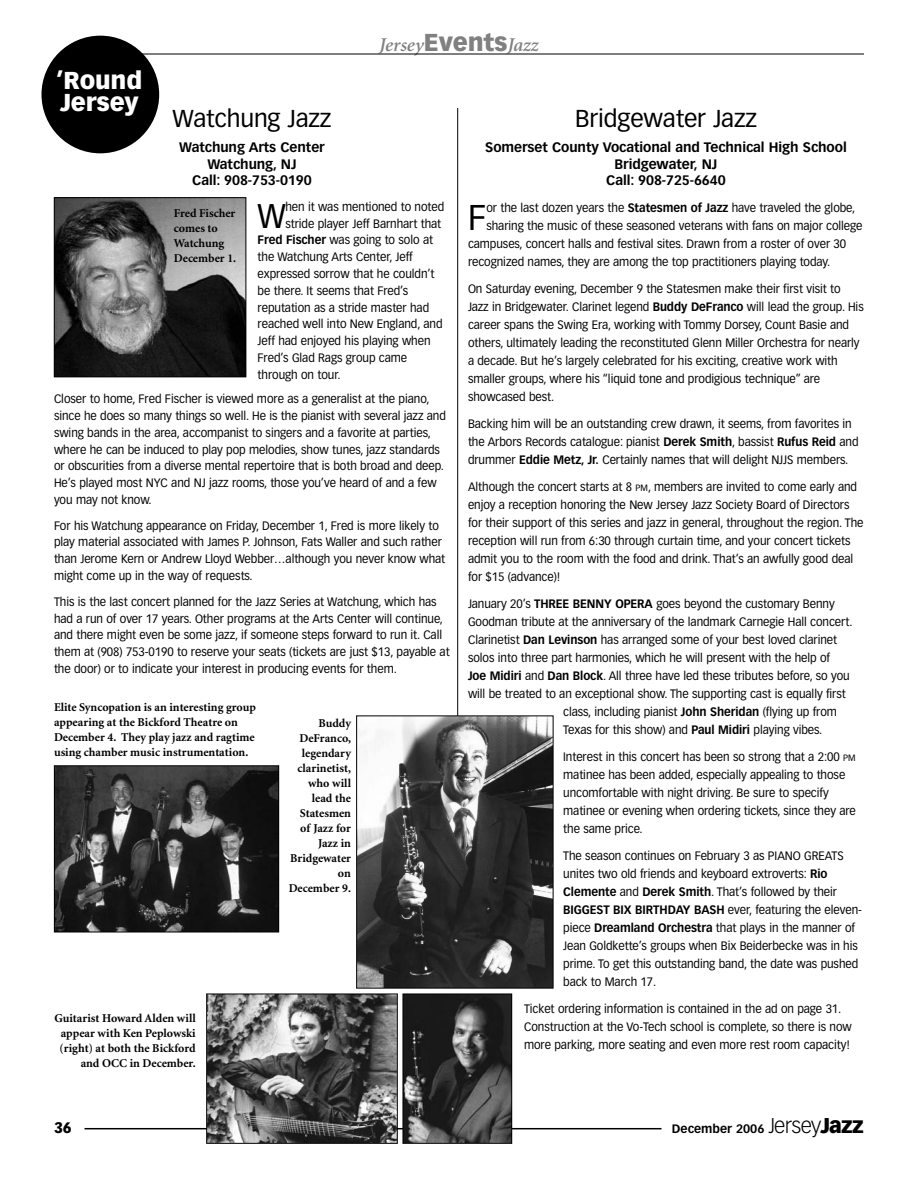
<style>
.page{position:relative;width:918px;height:1188px;background:#fff}
.page>*{position:absolute;margin:0;border:0;box-sizing:border-box;transform-origin:0 0}
.t1{font:35.1px "Vectora LH";color:#000;scale:.95 1}
.t2{font:33.6px "Vectora LH";color:#000;scale:.95 1}
.t3{font:24px "Vectora LH";letter-spacing:-.005em;color:#000}
.t4{font:900 24px/22.5px "Vectora LH";letter-spacing:-.005em;color:#fff}
.t5{font:italic 600 19.5px "Minion";color:#808080}
.t6{font:900 15px "Vectora LH";color:#000}
.t7{font:700 13.5px/16.5px "Vectora LH";letter-spacing:-.005em;color:#000;text-align:center}
.t8{font:12px/18px "Vectora LH";letter-spacing:-.005em;color:#000;scale:.95 1}
.t9{font:700 12px/15px "Minion";color:#000}
.t10{font:700 12px "Vectora LH";color:#000}
.s1{font-family:"Vectora LH";font-weight:900;font-style:normal;font-size:24px}
.s2{font-weight:700}
.s3{font-size:9px}
.s4{font-weight:300;font-size:21px}
.s5{font-weight:900;font-size:21px}
</style>
<div class="page">
<hr style="left:85px;top:1128px;width:577px;height:1px;background:#000">
<hr style="left:457px;top:108px;width:1px;height:612px;background:#000">
<hr style="left:72px;top:54px;width:792px;height:1px;background:#000">
<div style="left:42px;top:36px;width:117px;height:117px;background:#000;border-radius:50%"></div>
<img style="left:56px;top:199px;width:188px;height:176px">
<div style="left:54px;top:197px;width:192px;height:180px;border:1px solid #000"></div>
<img style="left:358px;top:718px;width:194px;height:269px">
<div style="left:356px;top:716px;width:198px;height:273px;border:1px solid #000"></div>
<img style="left:56px;top:767px;width:221px;height:163px">
<div style="left:54px;top:765px;width:225px;height:167px;border:1px solid #000"></div>
<img style="left:405px;top:996px;width:105px;height:146px">
<div style="left:403px;top:994px;width:109px;height:150px;border:1px solid #000"></div>
<img style="left:208px;top:996px;width:188px;height:146px">
<div style="left:206px;top:994px;width:192px;height:150px;border:1px solid #000"></div>
<h3 class="t5" style="left:379px;top:37px;width:161px">Jersey<span class="s1">Events</span>Jazz</h3>
<h3 class="t4" style="left:56px;top:71px;width:87px">’Round<br>Jersey</h3>
<h3 class="t3" style="left:173px;top:108px;width:160px">Watchung Jazz</h3>
<p class="t7" style="left:179px;top:140px;width:147px">Watchung Arts Center<br>Watchung, NJ<br>Call: 908-753-0190</p>
<h2 class="t2" style="left:258px;top:202px;width:31px">W</h2>
<p class="t8" style="left:285px;top:198px;width:169px">hen it was mentioned to noted</p>
<p class="t9" style="left:174px;top:207px;width:64px">Fred Fischer comes to<br>Watchung<br>December 1.</p>
<p class="t8" style="left:285px;top:215px;width:166px">stride player Jeff Barnhart that</p>
<p class="t8" style="left:258px;top:232px;width:186px"><span class="s2">Fred Fischer</span> was going to solo at</p>
<p class="t8" style="left:258px;top:249px;width:165px">the Watchung Arts Center, Jeff</p>
<p class="t8" style="left:258px;top:266px;width:188px">expressed sorrow that he couldn’t</p>
<p class="t8" style="left:258px;top:282px;width:160px">be there. It seems that Fred’s</p>
<p class="t8" style="left:258px;top:299px;width:182px">reputation as a stride master had</p>
<p class="t8" style="left:258px;top:316px;width:196px">reached well into New England, and</p>
<p class="t8" style="left:258px;top:333px;width:184px">Jeff had enjoyed his playing when</p>
<p class="t8" style="left:258px;top:350px;width:159px">Fred’s Glad Rags group came</p>
<p class="t8" style="left:258px;top:366px;width:89px">through on tour.</p>
<p class="t8" style="left:54px;top:391px;width:414px;line-height:16.8px">Closer to home, Fred Fischer is viewed more as a generalist at the piano, since he does so many things so well. He is the pianist with several jazz and swing bands in the area, accompanist to singers and a favorite at parties, where he can be induced to play pop melodies, show tunes, jazz standards or obscurities from a diverse mental repertoire that is both broad and deep.<br>He’s played most NYC and NJ jazz rooms, those you’ve heard of and a few you may not know.</p>
<p class="t8" style="left:54px;top:518px;width:413px;line-height:16.8px">For his Watchung appearance on Friday, December 1, Fred is more likely to play material associated with James P. Johnson, Fats Waller and such rather than Jerome Kern or Andrew Lloyd Webber…although you never know what might come up in the way of requests.</p>
<p class="t8" style="left:54px;top:594px;width:418px;line-height:16.8px">This is the last concert planned for the Jazz Series at Watchung, which has had a run of over 17 years. Other programs at the Arts Center will continue, and there might even be some jazz, if someone steps forward to run it. Call them at (908) 753-0190 to reserve your seats (tickets are just $13, payable at the door) or to indicate your interest in producing events for them.</p>
<p class="t9" style="left:54px;top:700px;width:204px">Elite Syncopation is an interesting group appearing at the Bickford Theatre on December 4. They play jazz and ragtime using chamber music instrumentation.</p>
<p class="t9" style="left:289px;top:717px;width:64px;text-align:right">Buddy<br>DeFranco, legendary clarinetist, who will lead the<br>Statesmen of Jazz for<br>Jazz in<br>Bridgewater on<br>December 9.</p>
<p class="t9" style="left:55px;top:1012px;width:143px;text-align:right">Guitarist Howard Alden will appear with Ken Peplowski (right) at both the Bickford and OCC in December.</p>
<h3 class="t3" style="left:575px;top:108px;width:183px">Bridgewater Jazz</h3>
<p class="t7" style="left:485px;top:140px;width:363px">Somerset County Vocational and Technical High School<br>Bridgewater, NJ<br>Call: 908-725-6640</p>
<h1 class="t1" style="left:468px;top:203px;width:21px">F</h1>
<p class="t8" style="left:486px;top:200px;width:390px">or the last dozen years the <span class="s2">Statesmen of Jazz</span> have traveled the globe,</p>
<p class="t8" style="left:486px;top:218px;width:398px">sharing the music of these seasoned veterans with fans on major college</p>
<p class="t8" style="left:468px;top:236px;width:400px">campuses, concert halls and festival sites. Drawn from a roster of over 30</p>
<p class="t8" style="left:468px;top:254px;width:383px">recognized names, they are among the top practitioners playing today.</p>
<p class="t8" style="left:468px;top:281px;width:418px">On Saturday evening, December 9 the Statesmen make their first visit to Jazz in Bridgewater. Clarinet legend <span class="s2">Buddy DeFranco</span> will lead the group. His career spans the Swing Era, working with Tommy Dorsey, Count Basie and others, ultimately leading the reconstituted Glenn Miller Orchestra for nearly a decade. But he’s largely celebrated for his exciting, creative work with smaller groups, where his “liquid tone and prodigious technique” are showcased best.</p>
<p class="t8" style="left:468px;top:416px;width:413px">Backing him will be an outstanding crew drawn, it seems, from favorites in the Arbors Records catalogue: pianist <span class="s2">Derek Smith</span>, bassist <span class="s2">Rufus Reid</span> and drummer <span class="s2">Eddie Metz, Jr.</span> Certainly names that will delight NJJS members.</p>
<p class="t8" style="left:468px;top:478px;width:418px">Although the concert starts at 8 <span class="s3">PM</span>, members are invited to come early and enjoy a reception honoring the New Jersey Jazz Society Board of Directors for their support of this series and jazz in general, throughout the region. The reception will run from 6:30 through curtain time, and your concert tickets admit you to the room with the food and drink. That’s an awfully good deal for $15 (advance)!</p>
<p class="t8" style="left:468px;top:595px;width:388px">January 20’s <span class="s2">THREE BENNY OPERA</span> goes beyond the customary Benny</p>
<p class="t8" style="left:468px;top:613px;width:406px">Goodman tribute at the anniversary of the landmark Carnegie Hall concert.</p>
<p class="t8" style="left:468px;top:631px;width:390px">Clarinetist <span class="s2">Dan Levinson</span> has arranged some of your best loved clarinet</p>
<p class="t8" style="left:468px;top:649px;width:383px">solos into three part harmonies, which he will present with the help of</p>
<p class="t8" style="left:468px;top:667px;width:403px"><span class="s2">Joe Midiri</span> and <span class="s2">Dan Block</span>. All three have led these tributes before, so you</p>
<p class="t8" style="left:468px;top:685px;width:399px">will be treated to an exceptional show. The supporting cast is equally first</p>
<p class="t8" style="left:563px;top:703px;width:290px">class, including pianist <span class="s2">John Sheridan</span> (flying up from</p>
<p class="t8" style="left:563px;top:721px;width:274px">Texas for this show) and <span class="s2">Paul Midiri</span> playing vibes.</p>
<p class="t8" style="left:563px;top:748px;width:310px">Interest in this concert has been so strong that a 2:00 <span class="s3">PM </span>matinee has been added, especially appealing to those uncomfortable with night driving. Be sure to specify matinee or evening when ordering tickets, since they are the same price.</p>
<p class="t8" style="left:563px;top:847px;width:316px">The season continues on February 3 as PIANO GREATS unites two old friends and keyboard extroverts: <span class="s2">Rio Clemente</span> and <span class="s2">Derek Smith</span>. That’s followed by their <span class="s2">BIGGEST BIX BIRTHDAY BASH</span> ever, featuring the eleven&shy;piece <span class="s2">Dreamland Orchestra</span> that plays in the manner of Jean Goldkette’s groups when Bix Beiderbecke was in his prime. To get this outstanding band, the date was pushed back to March 17.</p>
<p class="t8" style="left:524px;top:1000px;width:347px">Ticket ordering information is contained in the ad on page 31.<br>Construction at the Vo-Tech school is complete, so there is now more parking, more seating and even more rest room capacity!</p>
<p class="t6" style="left:54px;top:1121px;width:19px">36</p>
<p class="t10" style="left:672px;top:1124px;width:194px">December 2006 <span class="s4">Jersey</span><span class="s5">Jazz</span></p>
</div>
